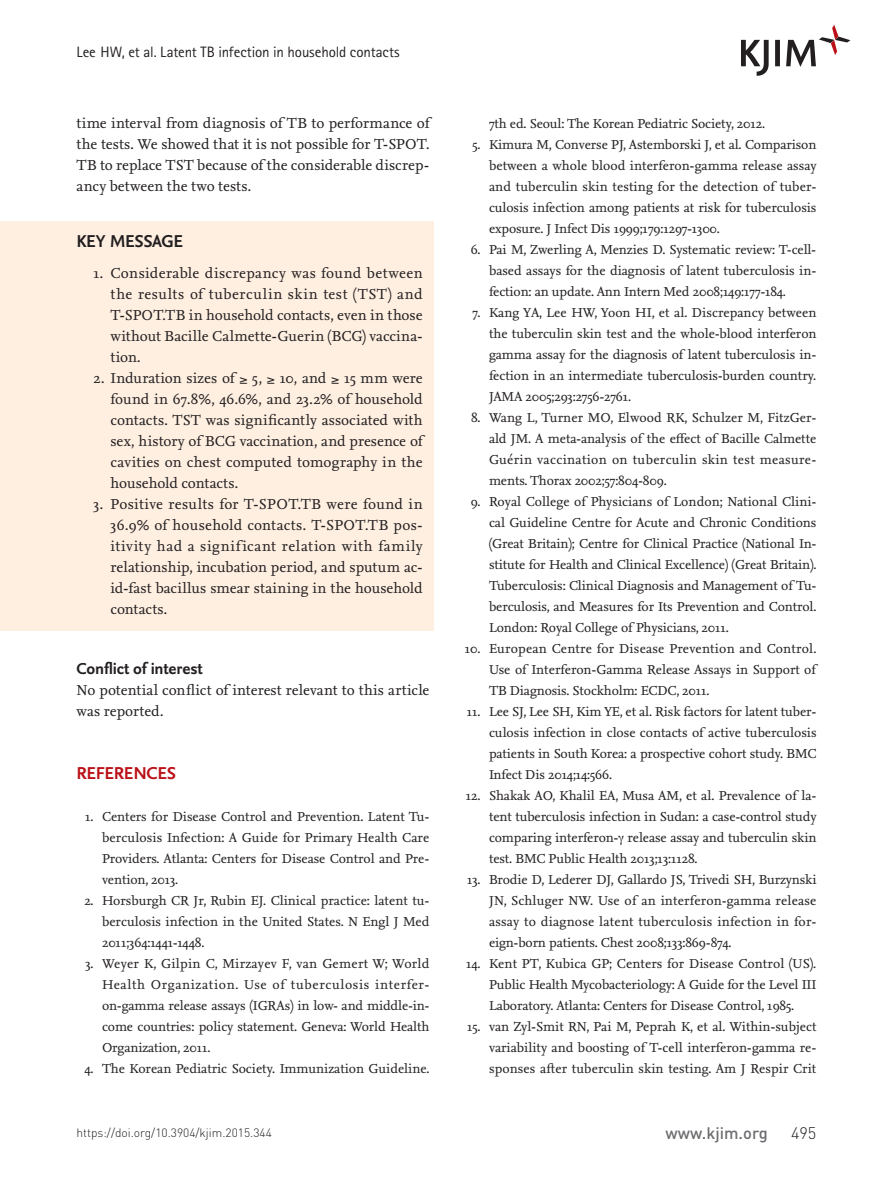
<style>
.page{position:relative;width:893px;height:1191px;background:#fff}
.page>*{position:absolute;margin:0;border:0;box-sizing:border-box;transform-origin:0 0}
.제목1{font:700 18px "Nexus Sans";letter-spacing:-.025em;color:#bb1018}
.키메세지제목{font:700 18px "Nexus Sans";letter-spacing:-.02em;color:#231f20}
.제목2{font:700 16.5px "Nexus Sans";letter-spacing:-.01em;color:#231f20}
.t1{font:500 16.5px "DIN Pro";color:#6c6d70}
.t2{font:300 16.5px "DIN Pro";color:#231f20}
.본문{font:15px/21px "Nexus Serif";color:#231f20;text-align:justify}
.t3{font:15px "Rotis Sans Serif Std";letter-spacing:-.01em;color:#231f20}
.t4{font:13.5px/21px "Nexus Serif";letter-spacing:-.01em;color:#231f20;text-align:justify}
.t5{font:300 12px "DIN Pro";color:#231f20}
</style>
<div class="page">
<svg style="left:741px;top:25px;width:109px;height:51px"></svg>
<div style="left:0;top:221px;width:434px;height:409px;background:#feefe1"></div>
<p class="t3" style="left:77px;top:43px;width:325px">Lee HW, et al. Latent TB infection in household contacts</p>
<p class="본문" style="left:77px;top:112px;width:354px">time interval from diagnosis of TB to performance of the tests. We showed that it is not possible for T-SPOT.<br>TB to replace TST because of the considerable discrep&shy;ancy between the two tests.</p>
<p class="키메세지제목" style="left:77px;top:229px;width:108px">KEY MESSAGE</p>
<p class="본문" style="left:111px;top:262px;width:314px;text-indent:-17px">1. Considerable discrepancy was found between the results of tuberculin skin test (TST) and T-SPOT.TB in household contacts, even in those without Bacille Calmette-Guerin (BCG) vaccina&shy;tion.</p>
<p class="본문" style="left:111px;top:367px;width:314px;text-indent:-17px">2. Induration sizes of ≥ 5, ≥ 10, and ≥ 15 mm were found in 67.8%, 46.6%, and 23.2% of household contacts. TST was significantly associated with sex, history of BCG vaccination, and presence of cavities on chest computed tomography in the household contacts.</p>
<p class="본문" style="left:111px;top:493px;width:314px;text-indent:-17px">3. Positive results for T-SPOT.TB were found in 36.9% of household contacts. T-SPOT.TB pos&shy;itivity had a significant relation with family relationship, incubation period, and sputum ac&shy;id-fast bacillus smear staining in the household contacts.</p>
<p class="제목2" style="left:77px;top:658px;width:128px">Conflict of interest</p>
<p class="본문" style="left:77px;top:679px;width:354px">No potential conflict of interest relevant to this article was reported.</p>
<p class="제목1" style="left:77px;top:761px;width:101px">REFERENCES</p>
<p class="t4" style="left:102px;top:805px;width:329px;text-indent:-17px">1. Centers for Disease Control and Prevention. Latent Tu&shy;berculosis Infection: A Guide for Primary Health Care Providers. Atlanta: Centers for Disease Control and Pre&shy;vention, 2013.</p>
<p class="t4" style="left:102px;top:889px;width:329px;text-indent:-18px">2. Horsburgh CR Jr, Rubin EJ. Clinical practice: latent tu&shy;berculosis infection in the United States. N Engl J Med 2011;364:1441-1448.</p>
<p class="t4" style="left:102px;top:952px;width:329px;text-indent:-17px">3. Weyer K, Gilpin C, Mirzayev F, van Gemert W; World Health Organization. Use of tuberculosis interfer&shy;on-gamma release assays (IGRAs) in low- and middle-in&shy;come countries: policy statement. Geneva: World Health Organization, 2011.</p>
<p class="t4" style="left:85px;top:1057px;width:346px">4. The Korean Pediatric Society. Immunization Guideline.</p>
<p class="t4" style="left:489px;top:112px;width:278px">7th ed. Seoul: The Korean Pediatric Society, 2012.</p>
<p class="t4" style="left:489px;top:133px;width:329px;text-indent:-17px">5. Kimura M, Converse PJ, Astemborski J, et al. Comparison between a whole blood interferon-gamma release assay and tuberculin skin testing for the detection of tuber&shy;culosis infection among patients at risk for tuberculosis exposure. J Infect Dis 1999;179:1297-1300.</p>
<p class="t4" style="left:489px;top:238px;width:329px;text-indent:-18px">6. Pai M, Zwerling A, Menzies D. Systematic review: T-cell&shy;based assays for the diagnosis of latent tuberculosis in&shy;fection: an update. Ann Intern Med 2008;149:177-184.</p>
<p class="t4" style="left:489px;top:301px;width:329px;text-indent:-17px">7. Kang YA, Lee HW, Yoon HI, et al. Discrepancy between the tuberculin skin test and the whole-blood interferon gamma assay for the diagnosis of latent tuberculosis in&shy;fection in an intermediate tuberculosis-burden country.<br>JAMA 2005;293:2756-2761.</p>
<p class="t4" style="left:489px;top:406px;width:329px;text-indent:-18px">8. Wang L, Turner MO, Elwood RK, Schulzer M, FitzGer&shy;ald JM. A meta-analysis of the effect of Bacille Calmette Guérin vaccination on tuberculin skin test measure&shy;ments. Thorax 2002;57:804-809.</p>
<p class="t4" style="left:489px;top:490px;width:329px;text-indent:-18px">9. Royal College of Physicians of London; National Clini&shy;cal Guideline Centre for Acute and Chronic Conditions (Great Britain); Centre for Clinical Practice (National In&shy;stitute for Health and Clinical Excellence) (Great Britain).<br>Tuberculosis: Clinical Diagnosis and Management of Tu&shy;berculosis, and Measures for Its Prevention and Control.<br>London: Royal College of Physicians, 2011.</p>
<p class="t4" style="left:489px;top:637px;width:329px;text-indent:-24px">10. European Centre for Disease Prevention and Control.<br>Use of Interferon-Gamma Release Assays in Support of TB Diagnosis. Stockholm: ECDC, 2011.</p>
<p class="t4" style="left:489px;top:700px;width:329px;text-indent:-22px">11. Lee SJ, Lee SH, Kim YE, et al. Risk factors for latent tuber&shy;culosis infection in close contacts of active tuberculosis patients in South Korea: a prospective cohort study. BMC Infect Dis 2014;14:566.</p>
<p class="t4" style="left:489px;top:784px;width:329px;text-indent:-23px">12. Shakak AO, Khalil EA, Musa AM, et al. Prevalence of la&shy;tent tuberculosis infection in Sudan: a case-control study comparing interferon- release assay and tuberculin skin test. BMC Public Health 2013;13:1128.</p>
<p class="t4" style="left:489px;top:868px;width:329px;text-indent:-22px">13. Brodie D, Lederer DJ, Gallardo JS, Trivedi SH, Burzynski JN, Schluger NW. Use of an interferon-gamma release assay to diagnose latent tuberculosis infection in for&shy;eign-born patients. Chest 2008;133:869-874.</p>
<p class="t4" style="left:489px;top:952px;width:329px;text-indent:-23px">14. Kent PT, Kubica GP; Centers for Disease Control (US).<br>Public Health Mycobacteriology: A Guide for the Level III Laboratory. Atlanta: Centers for Disease Control, 1985.</p>
<p class="t4" style="left:489px;top:1015px;width:329px;text-indent:-22px">15. van Zyl-Smit RN, Pai M, Peprah K, et al. Within-subject variability and boosting of T-cell interferon-gamma re&shy;sponses after tuberculin skin testing. Am J Respir Crit</p>
<p class="t5" style="left:77px;top:1124px;width:197px">https://doi.org/10.3904/kjim.2015.344</p>
<p class="t1" style="left:666px;top:1121px;width:104px">www.kjim.org</p>
<p class="t2" style="left:791px;top:1121px;width:27px">495</p>
</div>
